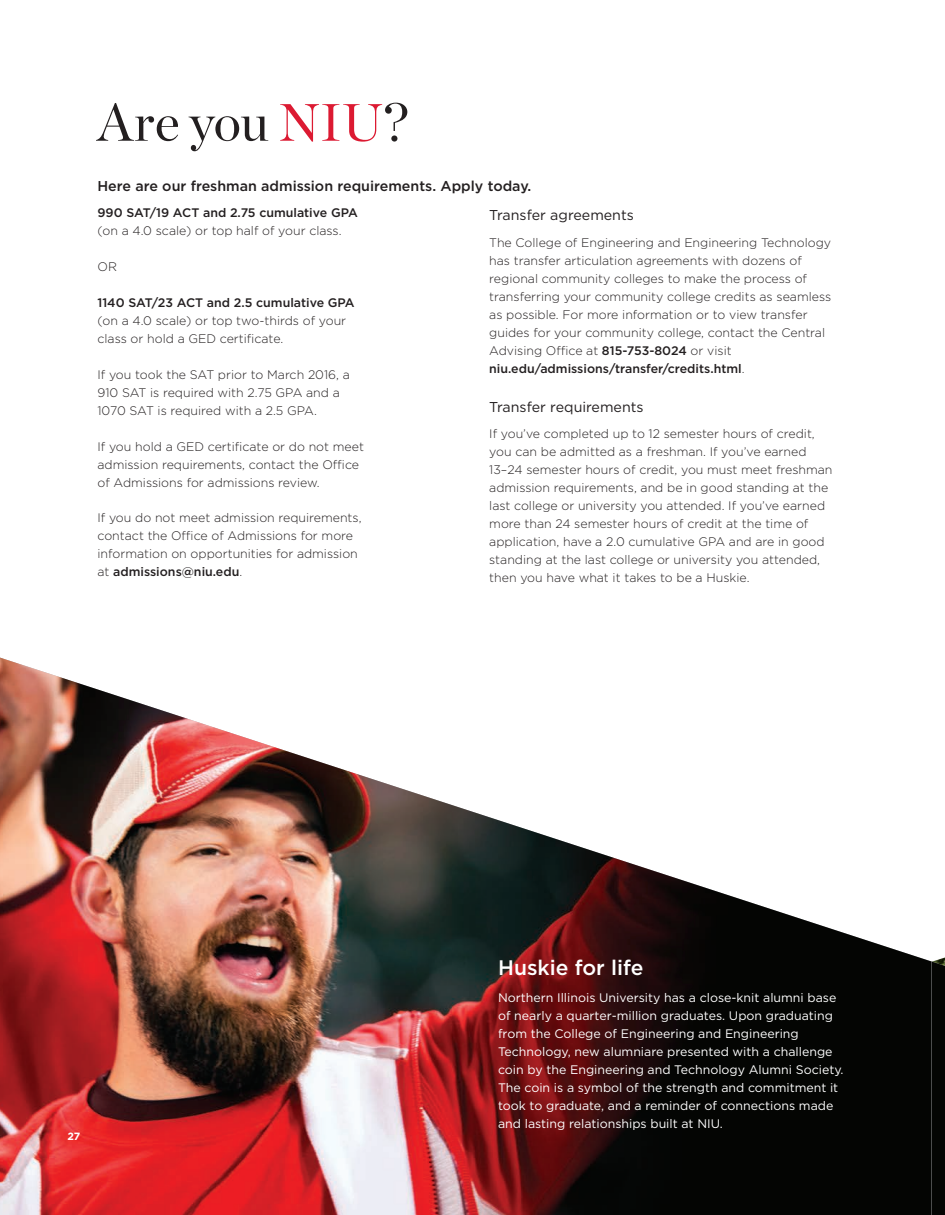
<style>
.page{position:relative;width:945px;height:1215px;background:#fff}
.page>*{position:absolute;margin:0;border:0;box-sizing:border-box;transform-origin:0 0}
.t1{font:52.5px "Chronicle Display";letter-spacing:.01em;color:#231f20}
.t2{font:500 21px "Gotham";color:#fff}
.t3{font:500 14.25px "Gotham";color:#231f20}
.t4{font:14.25px "Gotham";color:#231f20}
.t5{font:300 12.3px/18px "Gotham";color:#231f20}
.t6{font:12.3px/18px "Gotham";color:#fff}
.t7{font:500 12.3px "Gotham";color:#231f20}
.t8{font:700 10.5px "Gotham";color:#fff}
.s1{color:#dc1a32}
.s2{font-weight:500}
</style>
<div class="page">
<img style="left:934px;top:957px;width:11px;height:4px">
<img style="left:0;top:658px;width:932px;height:557px">
<div style="left:932px;top:961px;width:13px;height:254px;background:#040503"></div>
<h1 class="t1" style="left:98px;top:82px;width:312px">Are you <span class="s1">NIU</span>?</h1>
<p class="t3" style="left:98px;top:176px;width:435px">Here are our freshman admission requirements. Apply today.</p>
<p class="t7" style="left:98px;top:205px;width:262px">990 SAT/19 ACT and 2.75 cumulative GPA</p>
<p class="t5" style="left:98px;top:222px;width:246px">(on a 4.0 scale) or top half of your class.</p>
<p class="t5" style="left:98px;top:257px;width:21px">OR</p>
<p class="t7" style="left:98px;top:295px;width:259px">1140 SAT/23 ACT and 2.5 cumulative GPA</p>
<p class="t5" style="left:98px;top:311px;width:250px">(on a 4.0 scale) or top two-thirds of your class or hold a GED certificate.</p>
<p class="t5" style="left:98px;top:365px;width:254px">If you took the SAT prior to March 2016, a<br>910 SAT is required with 2.75 GPA and a<br>1070 SAT is required with a 2.5 GPA.</p>
<p class="t5" style="left:98px;top:437px;width:268px">If you hold a GED certificate or do not meet admission requirements, contact the Office of Admissions for admissions review.</p>
<p class="t5" style="left:98px;top:509px;width:266px">If you do not meet admission requirements, contact the Office of Admissions for more information on opportunities for admission at <span class="s2">admissions@niu.edu</span>.</p>
<p class="t4" style="left:489px;top:206px;width:146px">Transfer agreements</p>
<p class="t5" style="left:489px;top:233px;width:343px">The College of Engineering and Engineering Technology has transfer articulation agreements with dozens of regional community colleges to make the process of transferring your community college credits as seamless as possible. For more information or to view transfer guides for your community college, contact the Central Advising Office at <span class="s2">815-753-8024</span> or visit <span class="s2">niu.edu/admissions/transfer/credits.html</span>.</p>
<p class="t4" style="left:489px;top:398px;width:156px">Transfer requirements</p>
<p class="t5" style="left:489px;top:425px;width:345px">If you’ve completed up to 12 semester hours of credit, you can be admitted as a freshman. If you’ve earned 13–24 semester hours of credit, you must meet freshman admission requirements, and be in good standing at the last college or university you attended. If you’ve earned more than 24 semester hours of credit at the time of application, have a 2.0 cumulative GPA and are in good standing at the last college or university you attended, then you have what it takes to be a Huskie.</p>
<p class="t8" style="left:68px;top:1129px;width:14px">27</p>
<h2 class="t2" style="left:498px;top:954px;width:147px">Huskie for life</h2>
<p class="t6" style="left:498px;top:988px;width:347px">Northern Illinois University has a close-knit alumni base of nearly a quarter-million graduates. Upon graduating from the College of Engineering and Engineering Technology, new alumniare presented with a challenge coin by the Engineering and Technology Alumni Society.<br>The coin is a symbol of the strength and commitment it took to graduate, and a reminder of connections made and lasting relationships built at NIU.</p>
</div>
